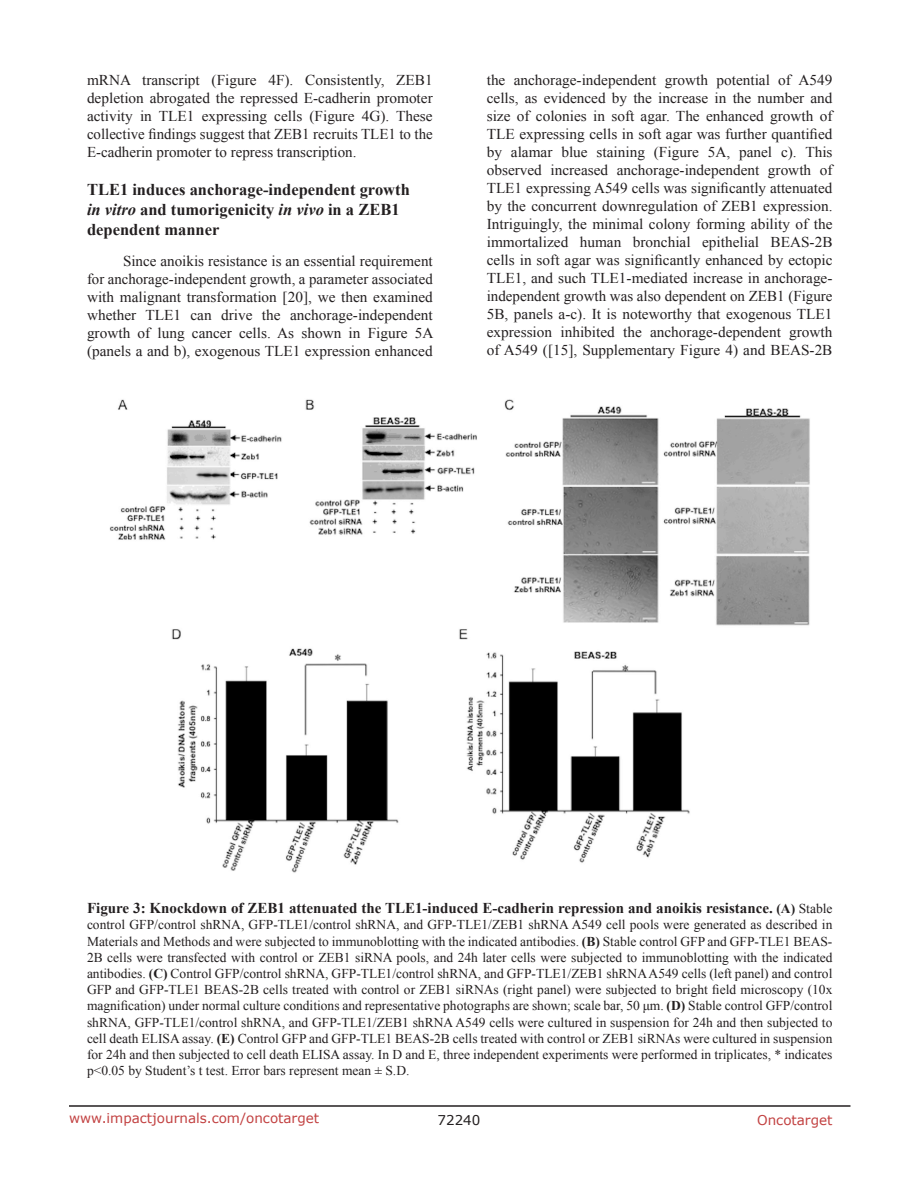
<style>
.page{position:relative;width:918px;height:1188px;background:#fff}
.page>*{position:absolute;margin:0;border:0;box-sizing:border-box;transform-origin:0 0}
.SubHeading{font:700 16.5px/19.8px "Times New Roman";color:#231f20}
.BodyText{font:15px/18px "Times New Roman";color:#231f20;text-align:justify}
.figuretext{font:700 15px "Times New Roman";color:#231f20}
.figuretext-2{font:13.5px/16.2px "Times New Roman";color:#231f20;text-align:justify}
.t1{font:13.5px "Verdana";color:#c24141}
.t2{font:13.5px "Verdana";color:#231f20}
.s1{font-style:italic}
.s2{font-size:13.5px}
.s3{font-weight:400;font-size:13.5px}
.s4{font-weight:700}
</style>
<div class="page">
<hr style="left:69px;top:1105px;width:781px;height:2px;background:#231f20">
<img style="left:109px;top:399px;width:701px;height:474px">
<p class="BodyText" style="left:87px;top:71px;width:347px">mRNA transcript (Figure 4F). Consistently, ZEB1 depletion abrogated the repressed E-cadherin promoter activity in TLE1 expressing cells (Figure 4G). These collective findings suggest that ZEB1 recruits TLE1 to the E-cadherin promoter to repress transcription.</p>
<p class="SubHeading" style="left:87px;top:179px;width:324px">TLE1 induces anchorage-independent growth <span class="s1">in vitro</span> and tumorigenicity <span class="s1">in vivo</span> in a ZEB1 dependent manner</p>
<p class="BodyText" style="left:87px;top:252px;width:348px;text-indent:36px">Since anoikis resistance is an essential requirement for anchorage-independent growth, a parameter associated with malignant transformation [20], we then examined whether TLE1 can drive the anchorage-independent growth of lung cancer cells. As shown in Figure 5A (panels a and b), exogenous TLE1 expression enhanced</p>
<p class="BodyText" style="left:487px;top:71px;width:347px">the anchorage-independent growth potential of A549 cells, as evidenced by the increase in the number and size of colonies in soft agar. The enhanced growth of TLE expressing cells in soft agar was further quantified by alamar blue staining (Figure 5A, panel c). This observed increased anchorage-independent growth of TLE1 expressing A549 cells was significantly attenuated by the concurrent downregulation of ZEB1 expression.<br>Intriguingly, the minimal colony forming ability of the immortalized human bronchial epithelial BEAS-2B cells in soft agar was significantly enhanced by ectopic TLE1, and such TLE1-mediated increase in anchorage&shy;independent growth was also dependent on ZEB1 (Figure 5B, panels a-c). It is noteworthy that exogenous TLE1 expression inhibited the anchorage-dependent growth of A549 ([15], Supplementary Figure 4) and BEAS-2B</p>
<p class="figuretext" style="left:87px;top:898px;width:747px">Figure 3: Knockdown of ZEB1 attenuated the TLE1-induced E-cadherin repression and anoikis resistance. <span class="s2">(A)</span> <span class="s3">Stable</span></p>
<p class="figuretext-2" style="left:87px;top:917px;width:747px">control GFP/control shRNA, GFP-TLE1/control shRNA, and GFP-TLE1/ZEB1 shRNA A549 cell pools were generated as described in Materials and Methods and were subjected to immunoblotting with the indicated antibodies. <span class="s4">(B)</span> Stable control GFP and GFP-TLE1 BEAS-2B cells were transfected with control or ZEB1 siRNA pools, and 24h later cells were subjected to immunoblotting with the indicated antibodies. <span class="s4">(C)</span> Control GFP/control shRNA, GFP-TLE1/control shRNA, and GFP-TLE1/ZEB1 shRNA A549 cells (left panel) and control GFP and GFP-TLE1 BEAS-2B cells treated with control or ZEB1 siRNAs (right panel) were subjected to bright field microscopy (10x magnification) under normal culture conditions and representative photographs are shown; scale bar, 50 μm. <span class="s4">(D)</span> Stable control GFP/control shRNA, GFP-TLE1/control shRNA, and GFP-TLE1/ZEB1 shRNA A549 cells were cultured in suspension for 24h and then subjected to cell death ELISA assay. <span class="s4">(E)</span> Control GFP and GFP-TLE1 BEAS-2B cells treated with control or ZEB1 siRNAs were cultured in suspension for 24h and then subjected to cell death ELISA assay. In D and E, three independent experiments were performed in triplicates, * indicates p&lt;0.05 by Student’s t test. Error bars represent mean ± S.D.</p>
<p class="t1" style="left:69px;top:1109px;width:252px">www.impactjournals.com/oncotarget</p>
<p class="t2" style="left:438px;top:1111px;width:44px">72240</p>
<p class="t1" style="left:757px;top:1111px;width:77px">Oncotarget</p>
</div>
